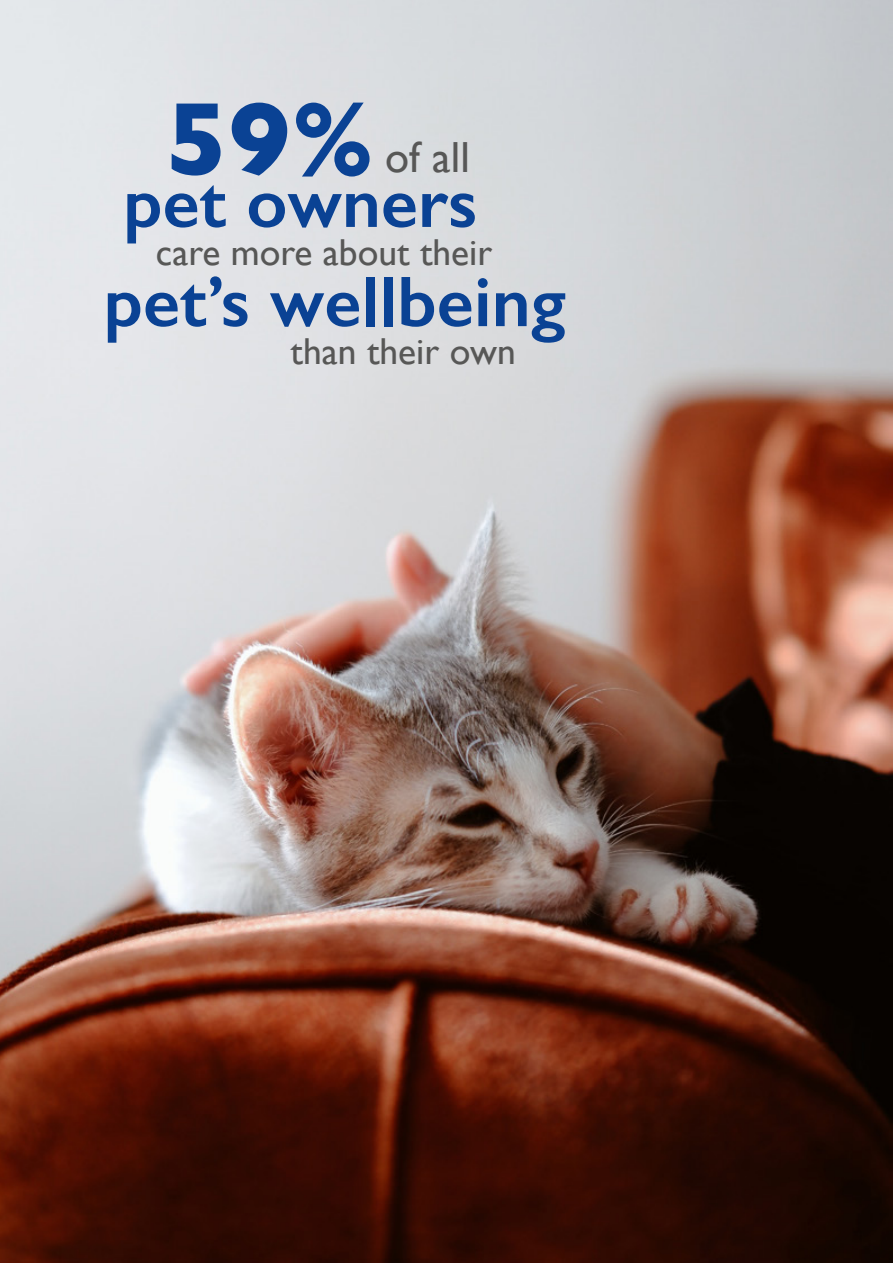
<style>
.page{position:relative;width:893px;height:1263px;background:#fff}
.page>*{position:absolute;margin:0;border:0;box-sizing:border-box;transform-origin:0 0}
.t1{font:700 105px "Gill Sans";color:#0a4294}
.t2{font:600 72px "Gill Sans";color:#0a4294}
.t3{font:43.5px "Gill Sans";color:#575756}
.t4{font:37.5px "Gill Sans";color:#575756}
</style>
<div class="page">
<img style="left:0;top:0;width:893px;height:1263px">
<h1 class="t1" style="left:166px;top:56px;width:210px">59%</h1>
<p class="t3" style="left:385px;top:132px;width:86px">of all</p>
<h2 class="t2" style="left:123px;top:159px;width:356px">pet owners</h2>
<p class="t4" style="left:156px;top:230px;width:338px">care more about their</p>
<h2 class="t2" style="left:103px;top:258px;width:464px">pet’s wellbeing</h2>
<p class="t4" style="left:291px;top:329px;width:227px">than their own</p>
</div>
